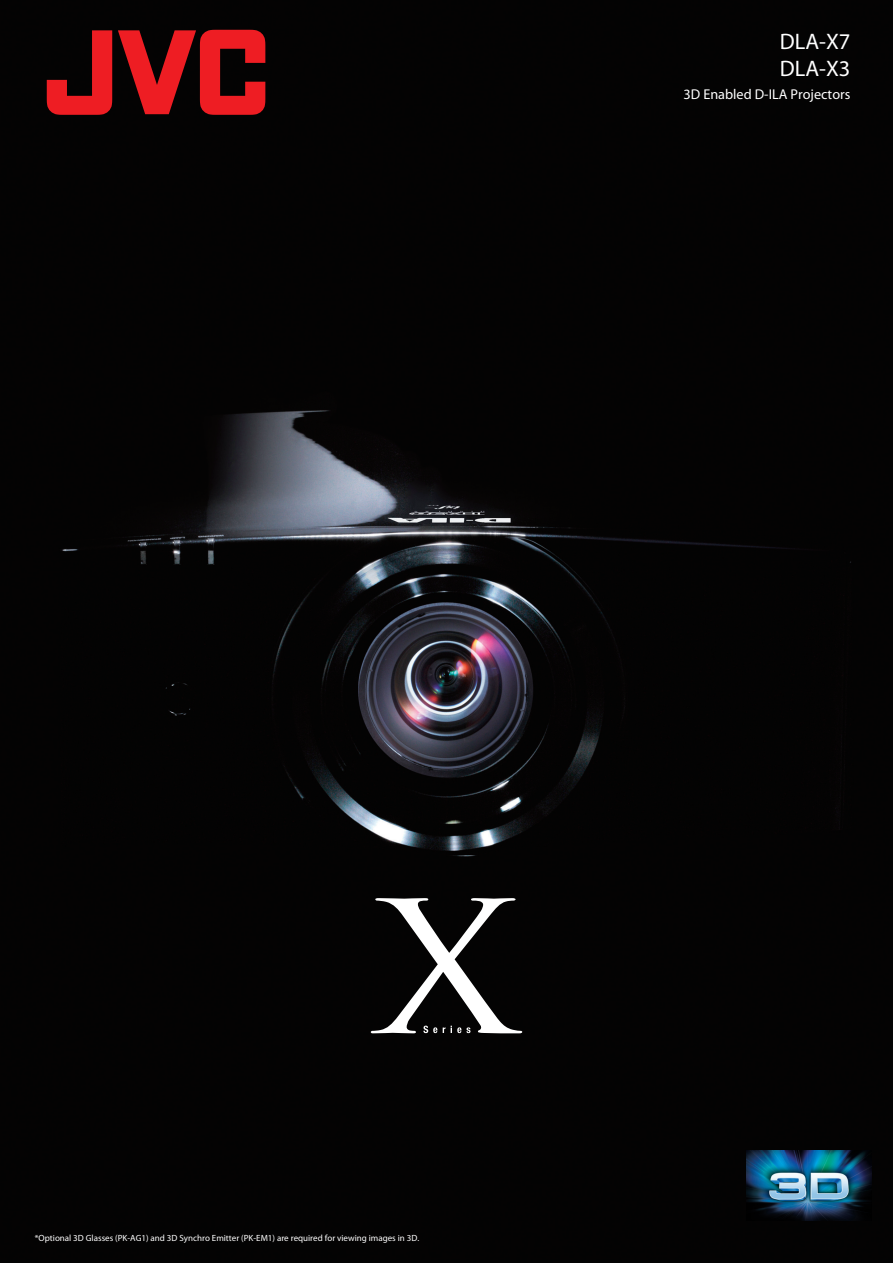
<style>
.page{position:relative;width:893px;height:1263px;background:#040303}
.page>*{position:absolute;margin:0;border:0;box-sizing:border-box;transform-origin:0 0}
.t1{font:22.5px/27px "Myriad Pro";color:#fff}
.t2{font:14.25px "Myriad Pro";color:#fff}
.t3{font:9px "Myriad Pro";color:#fff}
</style>
<div class="page">
<svg style="left:371px;top:898px;width:151px;height:135px"></svg>
<img style="left:746px;top:1150px;width:126px;height:70px">
<svg style="left:118px;top:30px;width:147px;height:85px;background:#861114"></svg>
<svg style="left:47px;top:30px;width:65px;height:85px;background:#7a1013"></svg>
<h1 class="t1" style="left:780px;top:27px;width:72px">DLA-X7<br>DLA-X3</h1>
<h2 class="t2" style="left:683px;top:85px;width:168px">3D Enabled D-ILA Projectors</h2>
<p class="t3" style="left:35px;top:1232px;width:386px">*Optional 3D Glasses (PK-AG1) and 3D Synchro Emitter (PK-EM1) are required for viewing images in 3D.</p>
</div>
